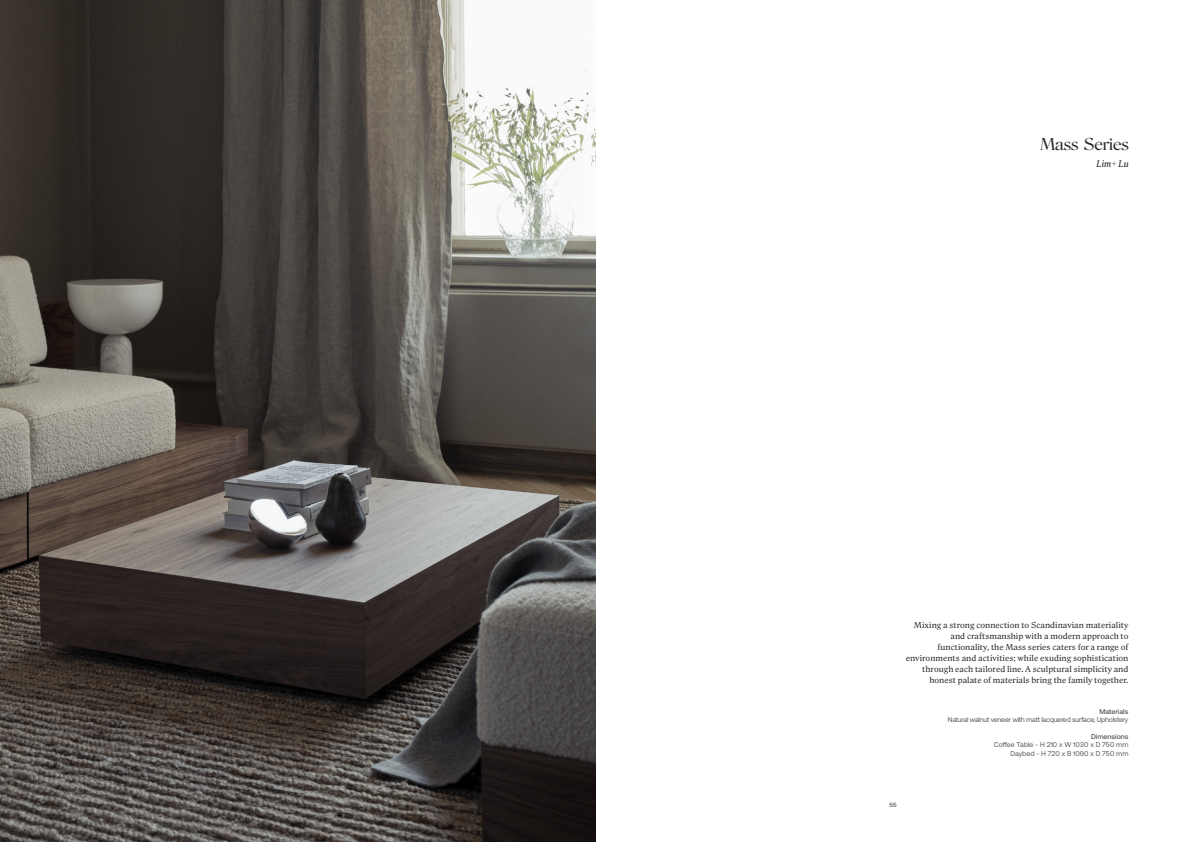
<style>
.page{position:relative;width:1191px;height:842px;background:#fff}
.page>*{position:absolute;margin:0;border:0;box-sizing:border-box;transform-origin:0 0}
.S20_Overskrift{font:16px "Roslindale Display";color:#2b292a}
.S20_Underoverskrift{font:italic 9px "Roslindale Text";color:#2b292a}
.S20_Brødtekst{font:8px/11px "Roslindale Text";color:#2b292a;text-align:right}
.S20_Brødtekst-2{font:7px "Aeonik";letter-spacing:-.03em;color:#57585a}
.S20_Brødtekst-3{font:7px "Aeonik";color:#57585a}
.t1{font:500 7px "Aeonik";color:#57585a}
.t2{font:6px "Aeonik";color:#2b292a}
</style>
<div class="page">
<img style="left:0;top:0;width:595px;height:842px">
<p class="S20_Overskrift" style="left:1040px;top:131px;width:90px">Mass Series</p>
<p class="S20_Underoverskrift" style="left:1096px;top:156px;width:34px">Lim+ Lu</p>
<p class="S20_Brødtekst" style="left:905px;top:619px;width:224px">Mixing a strong connection to Scandinavian materiality and craftsmanship with a modern approach to functionality, the Mass series caters for a range of environments and activities; while exuding sophistication through each tailored line. A sculptural simplicity and honest palate of materials bring the family together.</p>
<p class="t1" style="left:1099px;top:707px;width:31px">Materials</p>
<p class="S20_Brødtekst-2" style="left:948px;top:716px;width:182px">Natural walnut veneer with matt lacquered surface, Upholstery</p>
<p class="t1" style="left:1091px;top:732px;width:39px">Dimensions</p>
<p class="S20_Brødtekst-3" style="left:993px;top:741px;width:136px">Coffee Table - H 210 x W 1030 x D 750 mm</p>
<p class="S20_Brødtekst-3" style="left:1010px;top:749px;width:119px">Daybed - H 720 x B 1090 x D 750 mm</p>
<p class="t2" style="left:889px;top:801px;width:9px">55</p>
</div>
